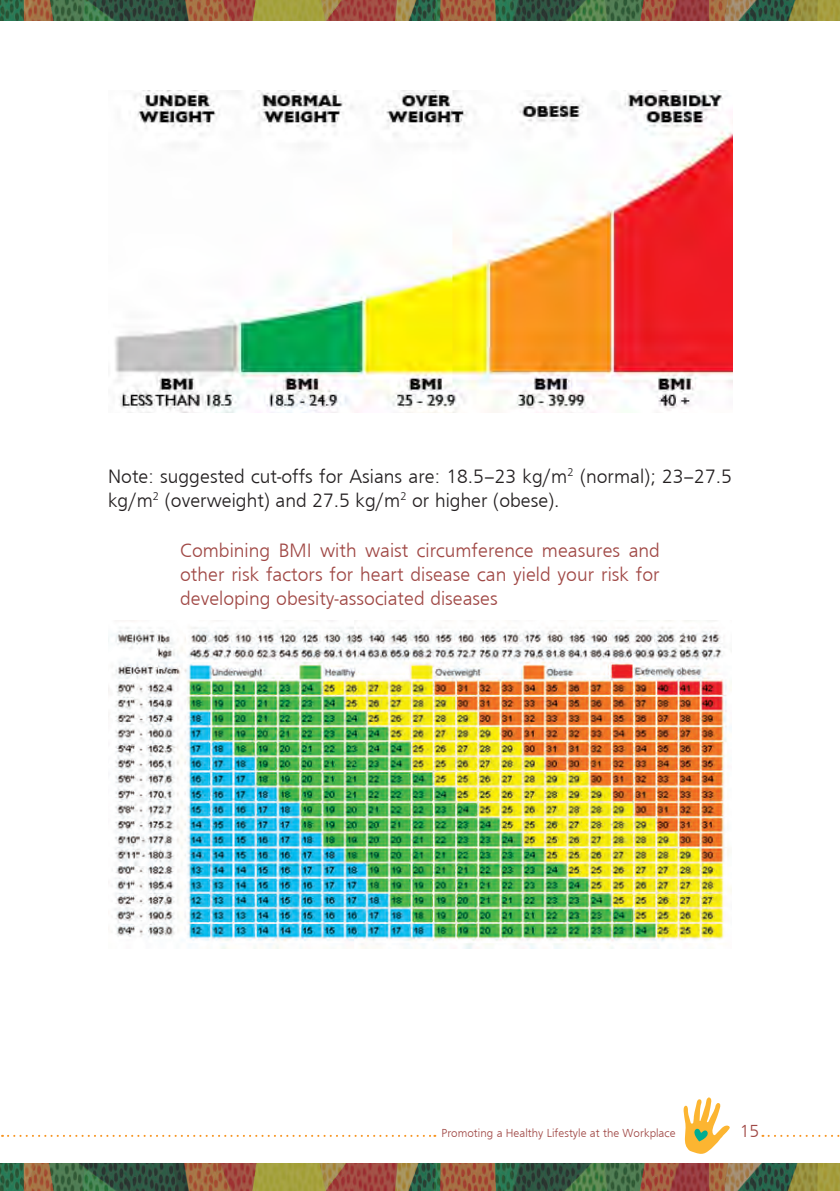
<style>
.page{position:relative;width:840px;height:1191px;background:#fff}
.page>*{position:absolute;margin:0;border:0;box-sizing:border-box;transform-origin:0 0}
.highlight_text{font:300 20px/24px "Frugal Sans";color:#a04845;text-align:justify}
.Para1{font:300 20px/24px "Frugal Sans";color:#231f20}
.t1{font:300 18px "Frugal Sans";color:#a04845}
.t2{font:300 12px "Frugal Sans";color:#a04845}
</style>
<div class="page">
<img style="left:0;top:1163px;width:839px;height:28px">
<img style="left:0;top:0;width:839px;height:21px">
<svg style="left:683px;top:1097px;width:46px;height:57px"></svg>
<svg style="left:762px;top:1134px;width:78px;height:2px"></svg>
<svg style="left:2px;top:1134px;width:433px;height:2px"></svg>
<img style="left:115px;top:91px;width:616px;height:321px">
<img style="left:108px;top:620px;width:623px;height:328px">
<p class="Para1" style="left:108px;top:464px;width:625px">Note: suggested cut-offs for Asians are: 18.5–23 kg/m<sup>2</sup> (normal); 23–27.5 kg/m<sup>2</sup> (overweight) and 27.5 kg/m<sup>2</sup> or higher (obese).</p>
<p class="highlight_text" style="left:180px;top:538px;width:481px">Combining BMI with waist circumference measures and other risk factors for heart disease can yield your risk for developing obesity-associated diseases</p>
<p class="t2" style="left:441px;top:1126px;width:235px">Promoting a Healthy Lifestyle at the Workplace</p>
<p class="t1" style="left:739px;top:1120px;width:21px">15</p>
</div>
